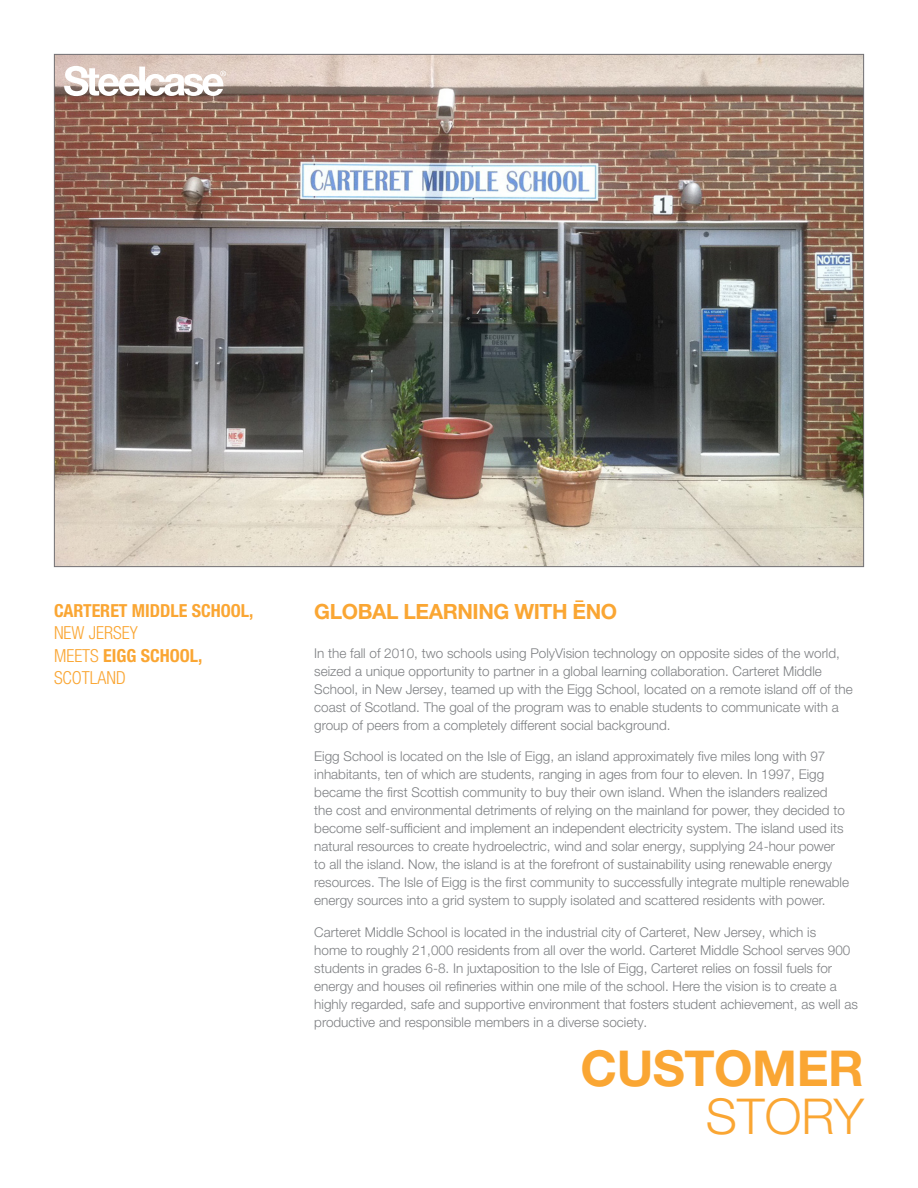
<style>
.page{position:relative;width:918px;height:1188px;background:#fff}
.page>*{position:absolute;margin:0;border:0;box-sizing:border-box;transform-origin:0 0}
.t1{font:700 49.5px/48px "Helvetica Neue LT Pro";letter-spacing:-.01em;color:#faa633;text-align:right}
.Introductory_Copy{font:700 21px "Helvetica Neue LT Pro";letter-spacing:-.02em;color:#faa633}
.Customer_Name{font:700 condensed 18px/22.5px "Helvetica Neue LT Pro";color:#faa633}
.Introductory_Copy-2{font:300 13.5px/18px "Helvetica Neue LT Pro";color:#7e8083}
.s1{font-weight:300}
</style>
<div class="page">
<img style="left:56px;top:56px;width:806px;height:509px">
<svg style="left:64px;top:66px;width:162px;height:30px"></svg>
<p class="Customer_Name" style="left:54px;top:599px;width:201px">CARTERET MIDDLE SCHOOL,<br><span class="s1">NEW JERSEY<br>MEETS</span> EIGG SCHOOL,<br><span class="s1">SCOTLAND</span></p>
<p class="Introductory_Copy" style="left:314px;top:598px;width:304px">GLOBAL LEARNING WITH ĒNO</p>
<p class="Introductory_Copy-2" style="left:314px;top:644px;width:540px">In the fall of 2010, two schools using PolyVision technology on opposite sides of the world, seized a unique opportunity to partner in a global learning collaboration. Carteret Middle School, in New Jersey, teamed up with the Eigg School, located on a remote island off of the coast of Scotland. The goal of the program was to enable students to communicate with a group of peers from a completely different social background.</p>
<p class="Introductory_Copy-2" style="left:314px;top:747px;width:536px">Eigg School is located on the Isle of Eigg, an island approximately five miles long with 97 inhabitants, ten of which are students, ranging in ages from four to eleven. In 1997, Eigg became the first Scottish community to buy their own island. When the islanders realized the cost and environmental detriments of relying on the mainland for power, they decided to become self-sufficient and implement an independent electricity system. The island used its natural resources to create hydroelectric, wind and solar energy, supplying 24-hour power to all the island. Now, the island is at the forefront of sustainability using renewable energy resources. The Isle of Eigg is the first community to successfully integrate multiple renewable energy sources into a grid system to supply isolated and scattered residents with power.</p>
<p class="Introductory_Copy-2" style="left:314px;top:923px;width:545px">Carteret Middle School is located in the industrial city of Carteret, New Jersey, which is<br>home to roughly 21,000 residents from all over the world. Carteret Middle School serves 900 students in grades 6-8. In juxtaposition to the Isle of Eigg, Carteret relies on fossil fuels for energy and houses oil refineries within one mile of the school. Here the vision is to create a highly regarded, safe and supportive environment that fosters student achievement, as well as productive and responsible members in a diverse society.</p>
<p class="t1" style="left:581px;top:1043px;width:285px">CUSTOMER<br><span class="s1">STORY</span></p>
</div>
